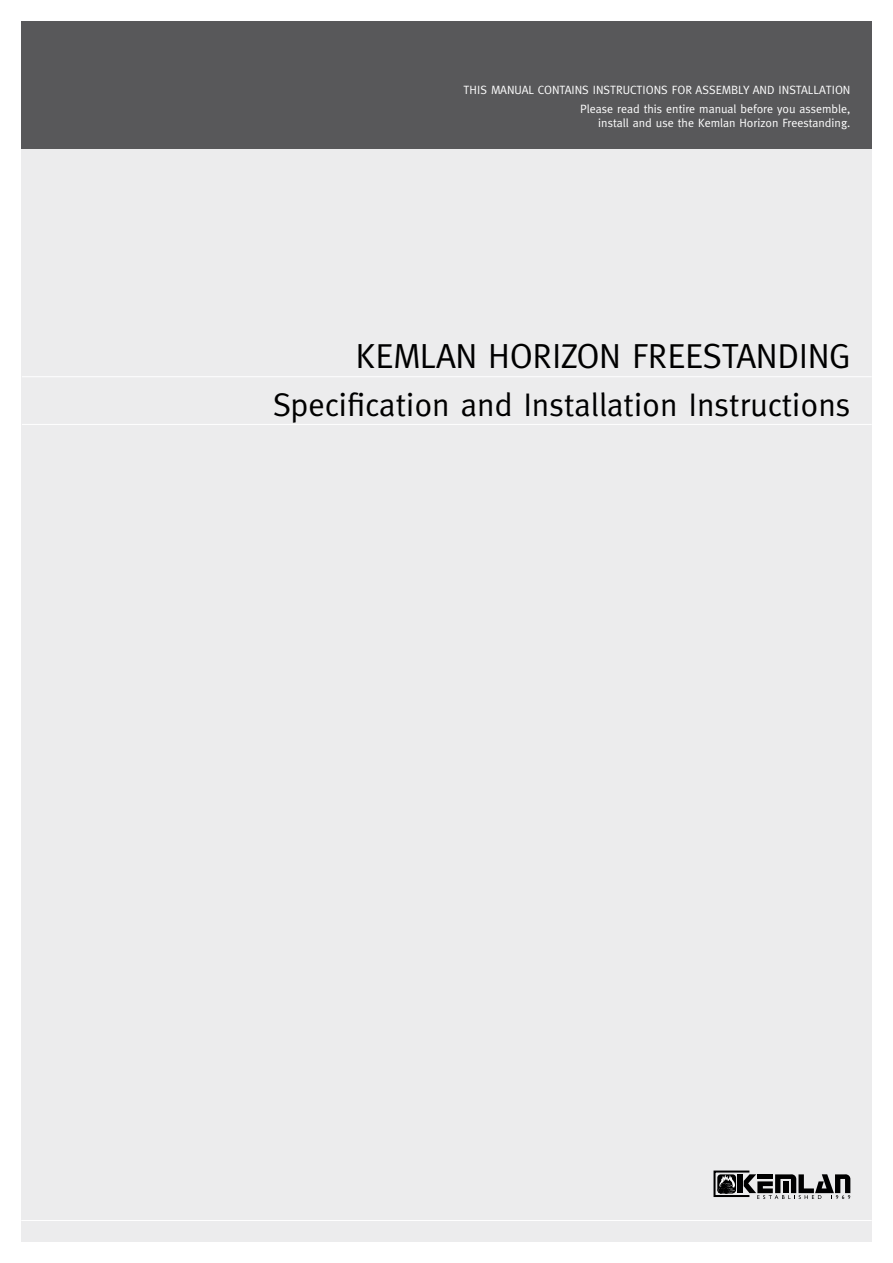
<style>
.page{position:relative;width:893px;height:1263px;background:#fff}
.page>*{position:absolute;margin:0;border:0;box-sizing:border-box;transform-origin:0 0}
.t1{font:34.8px "Meta";color:#000}
.t2{font:32.7px "Meta";color:#000}
.t3{font:12px/18.9px "Meta";color:#fff;text-align:right}
</style>
<div class="page">
<div style="left:21px;top:106px;width:851px;height:1136px;background:#ececed"></div>
<div style="left:21px;top:21px;width:851px;height:128px;background:#58585a"></div>
<div style="left:737px;top:1174px;width:5px;height:19px;background:#000"></div>
<svg style="left:717px;top:1174px;width:19px;height:19px"></svg>
<div style="left:713px;top:1170px;width:37px;height:27px;border:2px solid #000"></div>
<svg style="left:718px;top:1174px;width:18px;height:19px"></svg>
<svg style="left:744px;top:1174px;width:106px;height:25px"></svg>
<hr style="left:21px;top:1220px;width:851px;height:1px;background:#fff">
<hr style="left:22px;top:424px;width:850px;height:1px;background:#fff">
<hr style="left:22px;top:376px;width:850px;height:1px;background:#fff">
<p class="t3" style="left:464px;top:80px;width:388px">This manual contains instructions for assembly and installation<br>Please read this entire manual before you assemble,</p>
<p class="t3" style="left:598px;top:113px;width:254px">install and use the Kemlan Horizon Freestanding.</p>
<h1 class="t1" style="left:356px;top:336px;width:40px">KEMLAN</h1>
<h1 class="t1" style="left:488px;top:336px;width:18px">HORI</h1>
<h1 class="t1" style="left:561px;top:336px;width:89px">ZON FREES</h1>
<h1 class="t1" style="left:722px;top:336px;width:34px">TANDIN</h1>
<h1 class="t1" style="left:829px;top:336px;width:23px">G</h1>
<h2 class="t2" style="left:273px;top:386px;width:579px">Specification and I nstallation I nstructions</h2>
</div>
